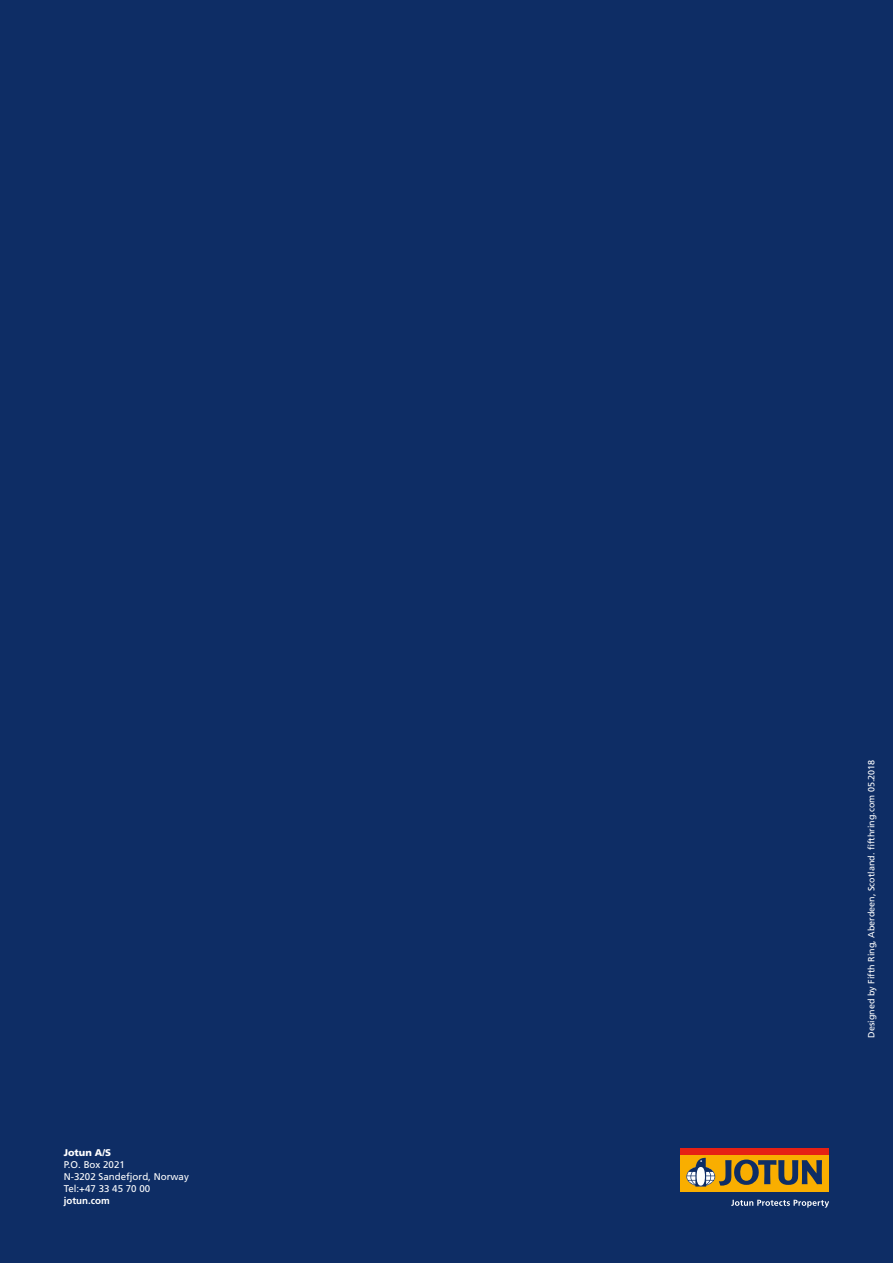
<style>
.page{position:relative;width:893px;height:1263px;background:#0e2d65}
.page>*{position:absolute;margin:0;border:0;box-sizing:border-box;transform-origin:0 0}
.t1{font:9.75px "Frutiger";color:#fff}
.t2{font:700 9.75px "Frutiger";color:#fff}
.t3{font:900 9.75px "Frutiger";color:#fff}
.t4{font:9px "Frutiger";color:#fff}
</style>
<div class="page">
<div style="left:680px;top:1154px;width:149px;height:37px;background:#f9ae00"></div>
<div style="left:680px;top:1148px;width:149px;height:6px;background:#e62114"></div>
<svg style="left:686px;top:1158px;width:136px;height:28px"></svg>
<svg style="left:731px;top:1200px;width:98px;height:8px"></svg>
<p class="t3" style="left:64px;top:1146px;width:49px">Jotun A/S</p>
<p class="t1" style="left:64px;top:1159px;width:63px">P.O. Box 2021</p>
<p class="t1" style="left:64px;top:1171px;width:127px">N-3202 Sandefjord, Norway</p>
<p class="t1" style="left:64px;top:1183px;width:88px">Tel:+47 33 45 70 00</p>
<p class="t2" style="left:64px;top:1195px;width:48px">jotun.com</p>
<p class="t4" style="left:866px;top:1037px;width:280px;rotate:-90deg">Designed by Fifth Ring, Aberdeen, Scotland. fifthring.com 05.2018</p>
</div>
